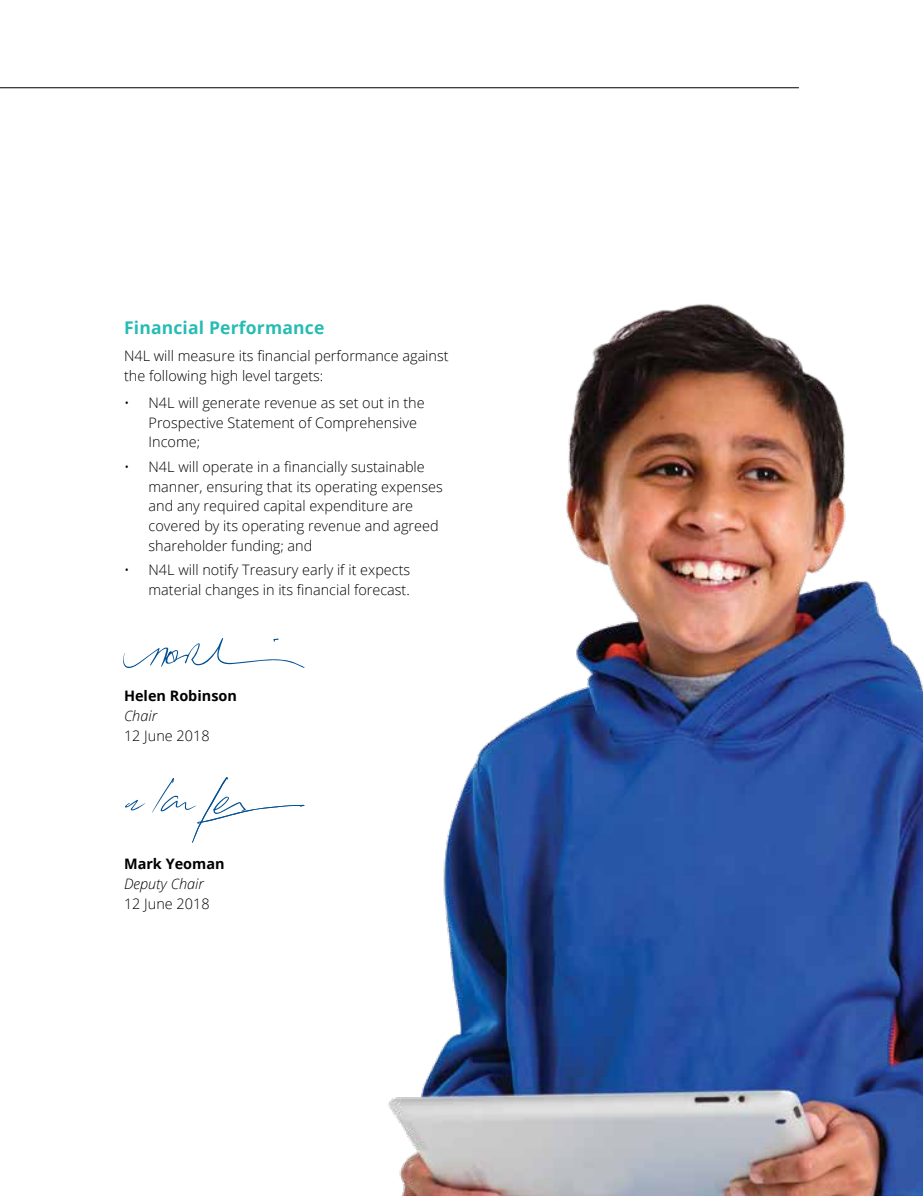
<style>
.page{position:relative;width:923px;height:1196px;background:#fff}
.page>*{position:absolute;margin:0;border:0;box-sizing:border-box;transform-origin:0 0}
.t1{font:700 17.5px "Open Sans";letter-spacing:.01em;color:#26bcb4}
.t2{font:300 14.35px/19.8px "Open Sans";color:#000}
.t3{font:700 14.35px "Open Sans";color:#000}
.t4{font:italic 300 14.35px "Open Sans";color:#000}
</style>
<div class="page">
<hr style="left:0;top:87px;width:799px;height:1px;background:#000">
<svg style="left:123px;top:638px;width:182px;height:30px"></svg>
<svg style="left:125px;top:800px;width:20px;height:10px"></svg>
<svg style="left:151px;top:777px;width:153px;height:65px"></svg>
<img style="left:388px;top:304px;width:535px;height:892px">
<p class="t1" style="left:124px;top:315px;width:202px">Financial Performance</p>
<p class="t2" style="left:124px;top:345px;width:326px">N4L will measure its financial performance against the following high level targets:</p>
<p class="t2" style="left:149px;top:392px;width:278px;text-indent:-25px">• N4L will generate revenue as set out in the<br>Prospective Statement of Comprehensive<br>Income;</p>
<p class="t2" style="left:149px;top:456px;width:296px;text-indent:-25px">• N4L will operate in a financially sustainable manner, ensuring that its operating expenses and any required capital expenditure are covered by its operating revenue and agreed shareholder funding; and</p>
<p class="t2" style="left:124px;top:560px;width:288px;text-align:right">• N4L will notify Treasury early if it expects material changes in its financial forecast.</p>
<p class="t3" style="left:124px;top:686px;width:114px">Helen Robinson</p>
<p class="t4" style="left:124px;top:706px;width:34px">Chair</p>
<p class="t2" style="left:124px;top:725px;width:87px">12 June 2018</p>
<p class="t3" style="left:124px;top:854px;width:102px">Mark Yeoman</p>
<p class="t4" style="left:124px;top:874px;width:81px">Deputy Chair</p>
<p class="t2" style="left:124px;top:893px;width:87px">12 June 2018</p>
</div>
